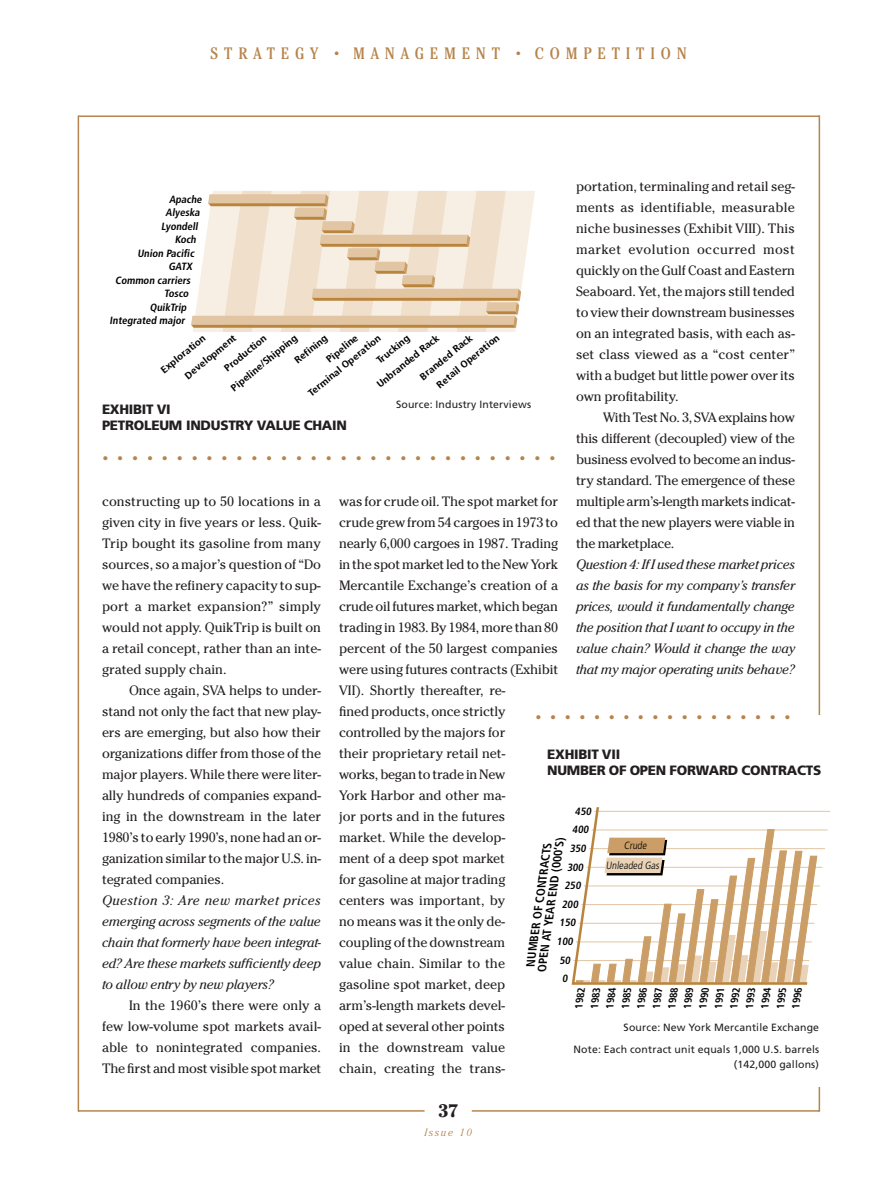
<style>
.page{position:relative;width:882px;height:1179px;background:#fff}
.page>*{position:absolute;margin:0;border:0;box-sizing:border-box;transform-origin:0 0}
.t1{font:700 24px "Cheltenham";color:#b6844d}
.t2{font:700 18px "Cheltenham";color:#231f20}
.t3{font:condensed 16.5px "Cheltenham";letter-spacing:.355em;color:#b6844d}
.t4{font:13.5px/21px "Cheltenham";letter-spacing:-.01em;color:#231f20;text-align:justify}
.t5{font:italic 13.5px/21px "Cheltenham";letter-spacing:-.015em;color:#231f20;text-align:justify}
.t6{font:900 13.5px/16.5px "Frutiger";letter-spacing:-.02em;color:#231f20}
.t7{font:700 condensed 11.85px/11.9px "Frutiger";color:#000;text-align:center}
.t8{font:10.5px/22.5px "Frutiger";letter-spacing:.015em;color:#231f20;text-align:right}
.t9{font:700 condensed 10.5px "Frutiger";color:#000}
.t10{font:300 condensed 10.5px/19.8px "Frutiger";color:#000;text-align:center}
.t11{font:italic 300 10.5px "Cheltenham";letter-spacing:.16em;color:#b6844d}
.t12{font:700 condensed 10.35px "Frutiger";color:#000}
.t13{font:700 condensed 9.75px/17.1px "Frutiger";color:#000;scale:1.16 1}
.s1{font-size:10.5px}
</style>
<div class="page">
<hr style="left:78px;top:116px;width:741px;height:1px;background:#b6844d">
<hr style="left:78px;top:1110px;width:741px;height:2px;background:#b6844d">
<hr style="left:78px;top:116px;width:1px;height:996px;background:#b6844d">
<hr style="left:819px;top:116px;width:1px;height:996px;background:#b6844d">
<svg style="left:393px;top:1110px;width:110px;height:2px"></svg>
<div style="left:507px;top:716px;width:339px;height:372px;background:#fff"></div>
<hr style="left:594px;top:811px;width:236px;height:1px;background:#e2c5a2">
<hr style="left:592px;top:830px;width:236px;height:1px;background:#e2c5a2">
<hr style="left:589px;top:848px;width:236px;height:1px;background:#e2c5a2">
<hr style="left:587px;top:867px;width:235px;height:1px;background:#e2c5a2">
<hr style="left:584px;top:886px;width:236px;height:1px;background:#e2c5a2">
<svg style="left:807px;top:829px;width:10px;height:147px"></svg>
<svg style="left:572px;top:807px;width:235px;height:178px"></svg>
<svg style="left:191px;top:191px;width:344px;height:141px;background:#eddcc7"></svg>
<p class="t3" style="left:210px;top:47px;width:478px">STRATEGY <span class="s1">•</span> MANAGEMENT <span class="s1">•</span> COMPETITION</p>
<p class="t4" style="left:576px;top:177px;width:221px">portation, terminaling and retail seg&shy;ments as identifiable, measurable niche businesses (Exhibit VIII). This market evolution occurred most quickly on the Gulf Coast and Eastern Seaboard. Yet, the majors still tended to view their downstream businesses on an integrated basis, with each as&shy;set class viewed as a “cost center” with a budget but little power over its own profitability.</p>
<p class="t4" style="left:576px;top:408px;width:221px;text-indent:27px">With Test No. 3, SVA explains how this different (decoupled) view of the business evolved to become an indus&shy;try standard. The emergence of these multiple arm’s-length markets indicat&shy;ed that the new players were viable in the marketplace.</p>
<p class="t5" style="left:576px;top:555px;width:221px">Question 4: If I used these market prices as the basis for my company’s transfer prices, would it fundamentally change the position that I want to occupy in the value chain? Would it change the way that my major operating units behave?</p>
<p class="t9" style="left:169px;top:195px;width:36px">Apache</p>
<p class="t9" style="left:166px;top:208px;width:37px">Alyeska</p>
<p class="t9" style="left:161px;top:222px;width:40px">Lyondell</p>
<p class="t9" style="left:175px;top:235px;width:24px">Koch</p>
<p class="t9" style="left:137px;top:249px;width:60px">Union Pacific</p>
<p class="t9" style="left:168px;top:262px;width:27px">GATX</p>
<p class="t9" style="left:115px;top:276px;width:78px">Common carriers</p>
<p class="t9" style="left:164px;top:289px;width:27px">Tosco</p>
<p class="t9" style="left:150px;top:303px;width:40px">QuikTrip</p>
<p class="t9" style="left:110px;top:316px;width:78px">Integrated major</p>
<p class="t13" style="left:157px;top:366px;width:49px;rotate:-40deg">Exploration</p>
<p class="t13" style="left:373px;top:380px;width:69px;rotate:-40deg">Unbranded Rack</p>
<p class="t13" style="left:422px;top:367px;width:69px;text-indent:-8px;rotate:-40deg">Branded Rack<br>Retail Operation</p>
<p class="t13" style="left:181px;top:371px;width:56px;rotate:-40deg">Development</p>
<p class="t13" style="left:227px;top:383px;width:73px;rotate:-40deg">Pipeline/Shipping</p>
<p class="t13" style="left:305px;top:389px;width:80px;rotate:-40deg">Terminal Operation</p>
<p class="t13" style="left:323px;top:355px;width:34px;rotate:-40deg">Pipeline</p>
<p class="t13" style="left:221px;top:364px;width:46px;rotate:-40deg">Production</p>
<p class="t13" style="left:373px;top:356px;width:36px;rotate:-40deg">Trucking</p>
<p class="t13" style="left:291px;top:356px;width:36px;rotate:-40deg">Refining</p>
<p class="t8" style="left:396px;top:395px;width:137px">Source: Industry Interviews</p>
<p class="t6" style="left:102px;top:402px;width:246px">EXHIBIT VI<br>PETROLEUM INDUSTRY VALUE CHAIN</p>
<h1 class="t1" style="left:102px;top:437px;width:455px">...............................</h1>
<p class="t4" style="left:102px;top:492px;width:221px">constructing up to 50 locations in a given city in five years or less. Quik-Trip bought its gasoline from many sources, so a major’s question of “Do we have the refinery capacity to sup&shy;port a market expansion?” simply would not apply. QuikTrip is built on a retail concept, rather than an inte&shy;grated supply chain.</p>
<p class="t4" style="left:102px;top:681px;width:221px;text-indent:27px">Once again, SVA helps to under&shy;stand not only the fact that new play&shy;ers are emerging, but also how their organizations differ from those of the major players. While there were liter&shy;ally hundreds of companies expand&shy;ing in the downstream in the later 1980’s to early 1990’s, none had an or&shy;ganization similar to the major U.S. in&shy;tegrated companies.</p>
<p class="t5" style="left:102px;top:891px;width:221px">Question 3: Are new market prices emerging across segments of the value chain that formerly have been integrat&shy;ed? Are these markets sufficiently deep to allow entry by new players?</p>
<p class="t4" style="left:102px;top:996px;width:221px;text-indent:27px">In the 1960’s there were only a few low-volume spot markets avail&shy;able to nonintegrated companies.<br>The first and most visible spot market</p>
<p class="t4" style="left:339px;top:492px;width:221px;text-align:left">was for crude oil. The spot market for crude grew from 54 cargoes in 1973 to nearly 6,000 cargoes in 1987. Trading in the spot market led to the New York<br>Mercantile Exchange’s creation of a crude oil futures market, which began trading in 1983. By 1984, more than 80 percent of the 50 largest companies were using futures contracts (Exhibit<br>VII). Shortly thereafter, re-<br>fined products, once strictly controlled by the majors for<br>their proprietary retail net-<br>works, began to trade in New<br>York Harbor and other ma-<br>jor ports and in the futures<br>market. While the develop-<br>ment of a deep spot market<br>for gasoline at major trading<br>centers was important, by<br>no means was it the only de&shy;coupling of the downstream<br>value chain. Similar to the gasoline spot market, deep arm’s-length markets devel-<br>oped at several other points<br>in the downstream value<br>chain, creating the trans-</p>
<h1 class="t1" style="left:535px;top:696px;width:257px">..................</h1>
<p class="t6" style="left:547px;top:747px;width:276px">EXHIBIT VII<br>NUMBER OF OPEN FORWARD CONTRACTS</p>
<p class="t9" style="left:575px;top:807px;width:19px">450</p>
<p class="t9" style="left:572px;top:826px;width:19px">400</p>
<p class="t9" style="left:570px;top:844px;width:19px">350</p>
<p class="t9" style="left:567px;top:863px;width:19px">300</p>
<p class="t9" style="left:564px;top:882px;width:19px">250</p>
<p class="t9" style="left:562px;top:900px;width:19px">200</p>
<p class="t9" style="left:559px;top:919px;width:19px">150</p>
<p class="t9" style="left:557px;top:937px;width:19px">100</p>
<p class="t9" style="left:559px;top:956px;width:14px">50</p>
<p class="t9" style="left:562px;top:975px;width:8px">0</p>
<p class="t7" style="left:525px;top:969px;width:138px;rotate:-82deg">NUMBER OF CONTRACTS<br>OPEN AT YEAR END (000’S)</p>
<p class="t10" style="left:606px;top:837px;width:56px">Crude<br>Unleaded Gas</p>
<p class="t12" style="left:575px;top:1008px;width:24px;rotate:-82deg">1982</p>
<p class="t12" style="left:590px;top:1008px;width:24px;rotate:-82deg">1983</p>
<p class="t12" style="left:606px;top:1008px;width:24px;rotate:-82deg">1984</p>
<p class="t12" style="left:621px;top:1008px;width:24px;rotate:-82deg">1985</p>
<p class="t12" style="left:637px;top:1008px;width:24px;rotate:-82deg">1986</p>
<p class="t12" style="left:652px;top:1008px;width:24px;rotate:-82deg">1987</p>
<p class="t12" style="left:668px;top:1008px;width:24px;rotate:-82deg">1988</p>
<p class="t12" style="left:683px;top:1008px;width:24px;rotate:-82deg">1989</p>
<p class="t12" style="left:699px;top:1008px;width:24px;rotate:-82deg">1990</p>
<p class="t12" style="left:714px;top:1008px;width:24px;rotate:-82deg">1991</p>
<p class="t12" style="left:730px;top:1008px;width:24px;rotate:-82deg">1992</p>
<p class="t12" style="left:745px;top:1008px;width:24px;rotate:-82deg">1993</p>
<p class="t12" style="left:761px;top:1008px;width:24px;rotate:-82deg">1994</p>
<p class="t12" style="left:776px;top:1008px;width:24px;rotate:-82deg">1995</p>
<p class="t12" style="left:792px;top:1008px;width:24px;rotate:-82deg">1996</p>
<p class="t8" style="left:574px;top:1017px;width:247px">Source: New York Mercantile Exchange<br>Note: Each contract unit equals 1,000 U.S. barrels</p>
<p class="t8" style="left:734px;top:1055px;width:87px">(142,000 gallons)</p>
<h2 class="t2" style="left:438px;top:1100px;width:22px">37</h2>
<p class="t11" style="left:424px;top:1126px;width:49px">Issue 10</p>
</div>
